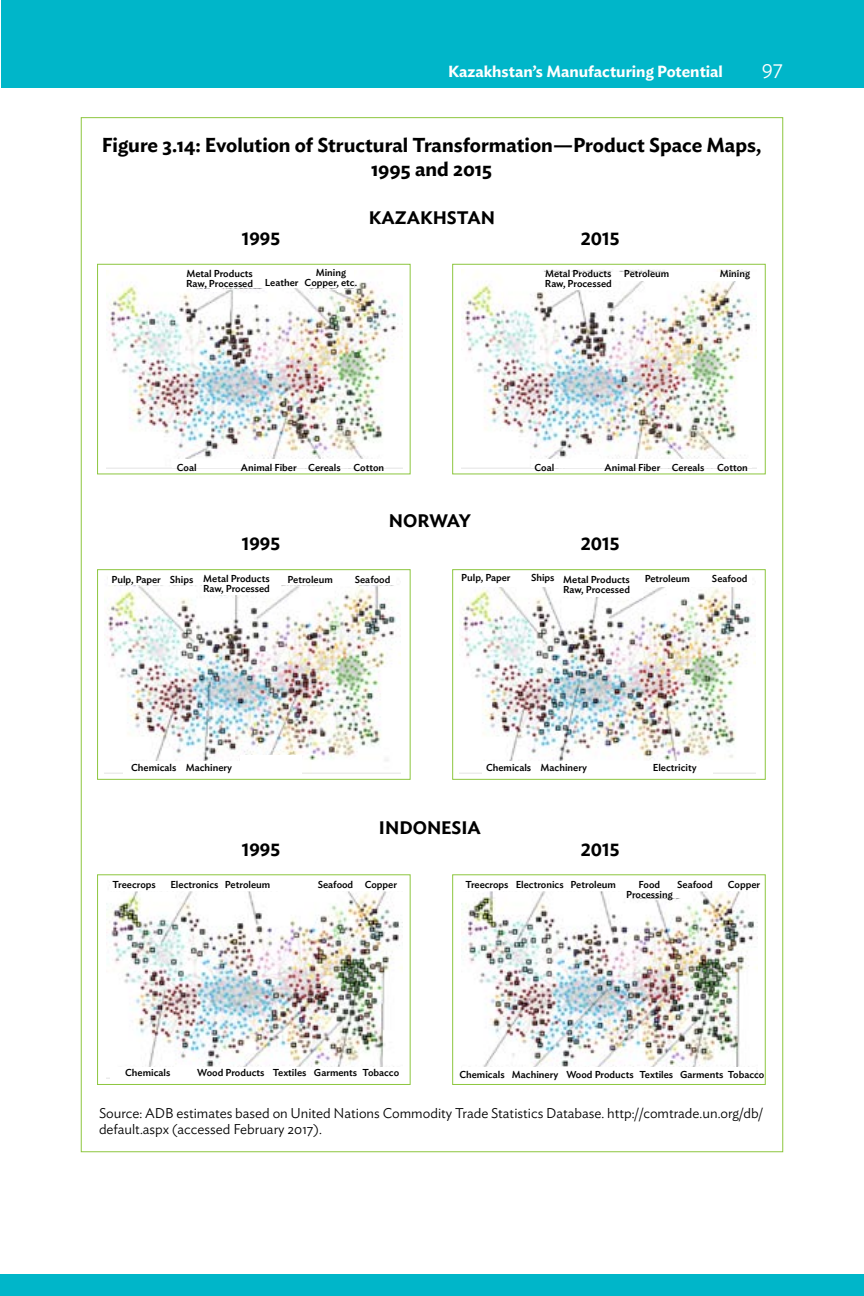
<style>
.page{position:relative;width:864px;height:1296px;background:#fff}
.page>*{position:absolute;margin:0;border:0;box-sizing:border-box;transform-origin:0 0}
.t1{font:600 20px/24px "Ideal Sans";color:#000;text-align:center}
.t2{font:300 20px "Ideal Sans";color:#fff}
.t3{font:600 18px "Ideal Sans";color:#000}
.t4{font:600 16px "Ideal Sans";color:#fff}
.t5{font:300 14px/16.8px "Ideal Sans";color:#000}
.t6{font:500 10px/10px "Ideal Sans";color:#000}
</style>
<div class="page">
<div style="left:1px;top:0;width:863px;height:88px;background:#00b6c9"></div>
<div style="left:0;top:1275px;width:864px;height:21px;background:#00b6c9"></div>
<img style="left:105px;top:577px;width:295px;height:196px">
<div style="left:97px;top:569px;width:314px;height:211px;border:1px solid #8dc63f"></div>
<img style="left:107px;top:891px;width:295px;height:188px">
<div style="left:97px;top:874px;width:314px;height:211px;border:1px solid #8dc63f"></div>
<img style="left:107px;top:282px;width:296px;height:187px">
<div style="left:97px;top:264px;width:314px;height:210px;border:1px solid #8dc63f"></div>
<img style="left:462px;top:891px;width:295px;height:188px">
<div style="left:452px;top:874px;width:314px;height:211px;border:1px solid #8dc63f"></div>
<img style="left:461px;top:270px;width:296px;height:189px">
<div style="left:452px;top:264px;width:314px;height:210px;border:1px solid #8dc63f"></div>
<img style="left:460px;top:587px;width:296px;height:186px">
<div style="left:452px;top:569px;width:314px;height:211px;border:1px solid #8dc63f"></div>
<div style="left:189px;top:268px;width:165px;height:20px;background:#fff"></div>
<div style="left:173px;top:459px;width:213px;height:9px;background:#fff"></div>
<div style="left:108px;top:574px;width:287px;height:10px;background:#fff"></div>
<div style="left:564px;top:582px;width:76px;height:14px;background:#fff"></div>
<div style="left:123px;top:761px;width:179px;height:16px;background:#fff"></div>
<div style="left:623px;top:884px;width:64px;height:14px;background:#fff"></div>
<div style="left:110px;top:1067px;width:294px;height:14px;background:#fff"></div>
<div style="left:462px;top:1067px;width:294px;height:14px;background:#fff"></div>
<div style="left:482px;top:761px;width:231px;height:16px;background:#fff"></div>
<div style="left:240px;top:755px;width:62px;height:16px;background:#fff"></div>
<div style="left:203px;top:579px;width:78px;height:16px;background:#fff"></div>
<div style="left:538px;top:272px;width:221px;height:9px;background:#fff"></div>
<div style="left:538px;top:279px;width:75px;height:11px;background:#fff"></div>
<div style="left:210px;top:271px;width:11px;height:21px;background:#fff"></div>
<div style="left:337px;top:279px;width:7px;height:13px;background:#fff"></div>
<h3 class="t4" style="left:448px;top:59px;width:276px">Kazakhstan’s Manufacturing Potential</h3>
<h1 class="t2" style="left:762px;top:56px;width:23px">97</h1>
<h1 class="t1" style="left:102px;top:131px;width:661px">Figure 3.14: Evolution of Structural Transformation—Product Space Maps,<br>1995 and 2015</h1>
<h2 class="t3" style="left:242px;top:224px;width:40px">1995</h2>
<h2 class="t3" style="left:369px;top:203px;width:27px">Kazakhstan</h2>
<h2 class="t3" style="left:581px;top:224px;width:40px">2015</h2>
<p class="t6" style="left:305px;top:267px;width:54px;text-align:center">Mining<br>Copper, etc.</p>
<p class="t6" style="left:186px;top:268px;width:68px">Metal Products<br>Raw, Processed</p>
<p class="t6" style="left:545px;top:268px;width:68px">Metal Products<br>Raw, Processed</p>
<p class="t6" style="left:624px;top:268px;width:47px">Petroleum</p>
<p class="t6" style="left:265px;top:277px;width:35px">Leather</p>
<p class="t6" style="left:720px;top:268px;width:32px">Mining</p>
<p class="t6" style="left:308px;top:462px;width:34px">Cereals</p>
<p class="t6" style="left:354px;top:462px;width:32px">Cotton</p>
<p class="t6" style="left:605px;top:462px;width:101px">Animal Fiber Cereals</p>
<p class="t6" style="left:717px;top:462px;width:32px">Cotton</p>
<p class="t6" style="left:177px;top:462px;width:21px">Coal</p>
<p class="t6" style="left:241px;top:462px;width:57px">Animal Fiber</p>
<p class="t6" style="left:535px;top:462px;width:21px">Coal</p>
<h2 class="t3" style="left:242px;top:530px;width:40px">1995</h2>
<h2 class="t3" style="left:389px;top:506px;width:29px">Norway</h2>
<h2 class="t3" style="left:581px;top:530px;width:40px">2015</h2>
<p class="t6" style="left:112px;top:573px;width:160px">Pulp, Paper Ships Metal Products</p>
<p class="t6" style="left:461px;top:572px;width:51px">Pulp, Paper</p>
<p class="t6" style="left:531px;top:572px;width:25px">Ships</p>
<p class="t6" style="left:203px;top:583px;width:68px">Raw, Processed</p>
<p class="t6" style="left:563px;top:573px;width:68px">Metal Products<br>Raw, Processed</p>
<p class="t6" style="left:355px;top:574px;width:37px">Seafood</p>
<p class="t6" style="left:712px;top:573px;width:37px">Seafood</p>
<p class="t6" style="left:645px;top:573px;width:47px">Petroleum</p>
<p class="t6" style="left:288px;top:574px;width:47px">Petroleum</p>
<p class="t6" style="left:131px;top:762px;width:47px">Chemicals</p>
<p class="t6" style="left:186px;top:762px;width:48px">Machinery</p>
<p class="t6" style="left:486px;top:762px;width:47px">Chemicals</p>
<p class="t6" style="left:541px;top:762px;width:48px">Machinery</p>
<p class="t6" style="left:653px;top:762px;width:45px">Electricity</p>
<h2 class="t3" style="left:242px;top:835px;width:40px">1995</h2>
<h2 class="t3" style="left:379px;top:814px;width:19px">Indonesia</h2>
<h2 class="t3" style="left:581px;top:835px;width:40px">2015</h2>
<p class="t6" style="left:318px;top:879px;width:81px">Seafood Copper</p>
<p class="t6" style="left:677px;top:879px;width:37px">Seafood</p>
<p class="t6" style="left:728px;top:879px;width:34px">Copper</p>
<p class="t6" style="left:225px;top:879px;width:47px">Petroleum</p>
<p class="t6" style="left:571px;top:879px;width:47px">Petroleum</p>
<p class="t6" style="left:626px;top:879px;width:48px;text-align:center">Food<br>Processing</p>
<p class="t6" style="left:113px;top:879px;width:45px">Treecrops</p>
<p class="t6" style="left:170px;top:879px;width:50px">Electronics</p>
<p class="t6" style="left:465px;top:879px;width:100px">Treecrops Electronics</p>
<p class="t6" style="left:273px;top:1067px;width:128px">Textiles Garments Tobacco</p>
<p class="t6" style="left:639px;top:1069px;width:126px">Textiles Garments Tobacco</p>
<p class="t6" style="left:197px;top:1067px;width:69px">Wood Products</p>
<p class="t6" style="left:566px;top:1069px;width:69px">Wood Products</p>
<p class="t6" style="left:125px;top:1067px;width:47px">Chemicals</p>
<p class="t6" style="left:459px;top:1069px;width:100px">Chemicals Machinery</p>
<h3 class="t5" style="left:99px;top:1103px;width:666px">Source: ADB estimates based on United Nations Commodity Trade Statistics Database. http://comtrade.un.org/db/ default.aspx (accessed February 2017).</h3>
</div>
